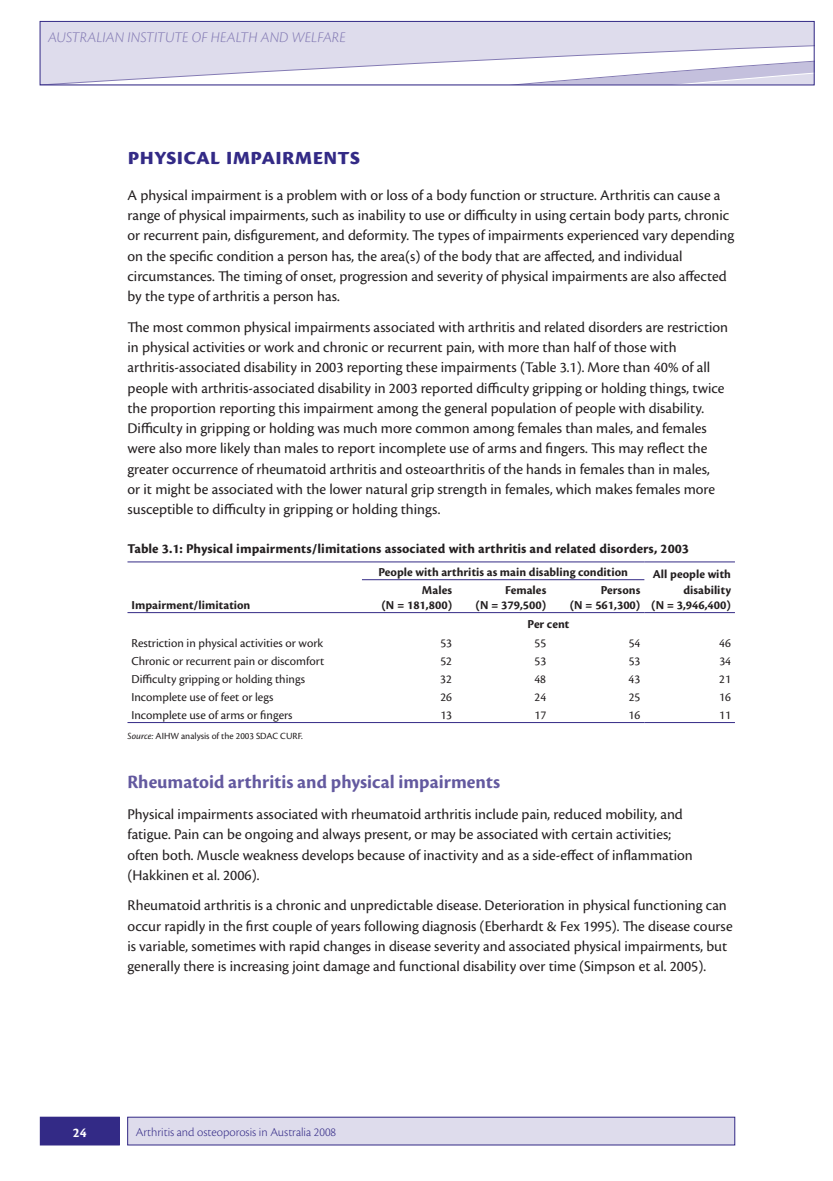
<style>
.page{position:relative;width:833px;height:1181px;background:#fff}
.page>*{position:absolute;margin:0;border:0;box-sizing:border-box;transform-origin:0 0}
.t1{font:700 25.2px "Cronos Pro";color:#332a86}
.t2{font:19.65px "Cronos Pro Bold Subh";color:#63599f}
.t3{font:15.45px/20.2px "Cronos Pro";color:#231f20}
.t4{font:italic 300 15.45px "Cronos Pro";letter-spacing:-.005em;color:#847bb4}
.t5{font:13.95px "Cronos Pro Bold Capt";color:#231f20}
.t6{font:700 13.95px "Cronos Pro";color:#fff}
.t7{font:12.6px "Cronos Pro";color:#231f20}
.t8{font:700 12.6px/15.1px "Cronos Pro";color:#231f20;text-align:right}
.t9{font:300 12.6px "Cronos Pro";color:#332a86}
.t10{font:9.75px "Cronos Pro";color:#231f20}
.s1{font-style:italic}
</style>
<div class="page">
<div style="left:40px;top:21px;width:774px;height:64px;background:#dedcec"></div>
<svg style="left:65px;top:45px;width:747px;height:38px"></svg>
<div style="left:40px;top:21px;width:774px;height:64px;border:1px solid #332a86"></div>
<div style="left:128px;top:1117px;width:607px;height:27px;background:#dedcec"></div>
<div style="left:127px;top:1117px;width:608px;height:28px;border:1px solid #332a86"></div>
<div style="left:40px;top:1117px;width:79px;height:27px;background:#332a86"></div>
<div style="left:40px;top:1117px;width:80px;height:28px;border:1px solid #332a86"></div>
<hr style="left:127px;top:561px;width:517px;height:1px;background:#332a86">
<hr style="left:644px;top:561px;width:91px;height:1px;background:#332a86">
<hr style="left:362px;top:579px;width:282px;height:1px;background:#332a86">
<hr style="left:127px;top:612px;width:517px;height:1px;background:#332a86">
<hr style="left:644px;top:612px;width:91px;height:1px;background:#332a86">
<hr style="left:127px;top:722px;width:517px;height:1px;background:#332a86">
<hr style="left:644px;top:722px;width:91px;height:1px;background:#332a86">
<p class="t4" style="left:48px;top:28px;width:299px">AUSTRALIAN INSTITUTE OF HEALTH AND WELFARE</p>
<h1 class="t1" style="left:127px;top:145px;width:234px">Physical impairments</h1>
<p class="t3" style="left:127px;top:186px;width:608px">A physical impairment is a problem with or loss of a body function or structure. Arthritis can cause a range of physical impairments, such as inability to use or difficulty in using certain body parts, chronic or recurrent pain, disfigurement, and deformity. The types of impairments experienced vary depending on the specific condition a person has, the area(s) of the body that are affected, and individual circumstances. The timing of onset, progression and severity of physical impairments are also affected by the type of arthritis a person has.</p>
<p class="t3" style="left:127px;top:317px;width:602px">The most common physical impairments associated with arthritis and related disorders are restriction in physical activities or work and chronic or recurrent pain, with more than half of those with arthritis-associated disability in 2003 reporting these impairments (Table 3.1). More than 40% of all people with arthritis-associated disability in 2003 reported difficulty gripping or holding things, twice the proportion reporting this impairment among the general population of people with disability.<br>Difficulty in gripping or holding was much more common among females than males, and females were also more likely than males to report incomplete use of arms and fingers. This may reflect the greater occurrence of rheumatoid arthritis and osteoarthritis of the hands in females than in males,<br>or it might be associated with the lower natural grip strength in females, which makes females more susceptible to difficulty in gripping or holding things.</p>
<p class="t5" style="left:127px;top:542px;width:563px">Table 3.1: Physical impairments/limitations associated with arthritis and related disorders, 2003</p>
<p class="t8" style="left:131px;top:598px;width:120px">Impairment/limitation</p>
<p class="t8" style="left:378px;top:565px;width:251px">People with arthritis as main disabling condition</p>
<p class="t8" style="left:651px;top:567px;width:81px">All people with disability<br>(N = 3,946,400)</p>
<p class="t8" style="left:381px;top:583px;width:72px">Males<br>(N = 181,800)</p>
<p class="t8" style="left:476px;top:583px;width:72px">Females<br>(N = 379,500)</p>
<p class="t8" style="left:570px;top:583px;width:72px">Persons<br>(N = 561,300)</p>
<p class="t8" style="left:527px;top:617px;width:43px">Per cent</p>
<p class="t7" style="left:131px;top:638px;width:193px">Restriction in physical activities or work</p>
<p class="t7" style="left:440px;top:638px;width:13px">53</p>
<p class="t7" style="left:535px;top:638px;width:13px">55</p>
<p class="t7" style="left:629px;top:638px;width:13px">54</p>
<p class="t7" style="left:719px;top:638px;width:13px">46</p>
<p class="t7" style="left:131px;top:655px;width:194px">Chronic or recurrent pain or discomfort</p>
<p class="t7" style="left:440px;top:655px;width:13px">52</p>
<p class="t7" style="left:535px;top:655px;width:13px">53</p>
<p class="t7" style="left:629px;top:655px;width:13px">53</p>
<p class="t7" style="left:719px;top:655px;width:13px">34</p>
<p class="t7" style="left:131px;top:673px;width:175px">Difficulty gripping or holding things</p>
<p class="t7" style="left:440px;top:673px;width:13px">32</p>
<p class="t7" style="left:534px;top:673px;width:13px">48</p>
<p class="t7" style="left:628px;top:673px;width:13px">43</p>
<p class="t7" style="left:719px;top:673px;width:13px">21</p>
<p class="t7" style="left:131px;top:691px;width:144px">Incomplete use of feet or legs</p>
<p class="t7" style="left:440px;top:691px;width:13px">26</p>
<p class="t7" style="left:534px;top:691px;width:13px">24</p>
<p class="t7" style="left:629px;top:691px;width:13px">25</p>
<p class="t7" style="left:719px;top:691px;width:13px">16</p>
<p class="t7" style="left:131px;top:709px;width:163px">Incomplete use of arms or fingers</p>
<p class="t7" style="left:440px;top:709px;width:13px">13</p>
<p class="t7" style="left:534px;top:709px;width:13px">17</p>
<p class="t7" style="left:629px;top:709px;width:13px">16</p>
<p class="t7" style="left:719px;top:709px;width:13px">11</p>
<p class="t10" style="left:127px;top:732px;width:177px"><span class="s1">Source:</span> AIHW analysis of the 2003 SDAC CURF.</p>
<p class="t2" style="left:127px;top:773px;width:374px">Rheumatoid arthritis and physical impairments</p>
<p class="t3" style="left:127px;top:805px;width:567px">Physical impairments associated with rheumatoid arthritis include pain, reduced mobility, and fatigue. Pain can be ongoing and always present, or may be associated with certain activities; often both. Muscle weakness develops because of inactivity and as a side-effect of inflammation (Hakkinen et al. 2006).</p>
<p class="t3" style="left:127px;top:896px;width:607px">Rheumatoid arthritis is a chronic and unpredictable disease. Deterioration in physical functioning can occur rapidly in the first couple of years following diagnosis (Eberhardt &amp; Fex 1995). The disease course is variable, sometimes with rapid changes in disease severity and associated physical impairments, but generally there is increasing joint damage and functional disability over time (Simpson et al. 2005).</p>
<p class="t6" style="left:73px;top:1125px;width:15px">24</p>
<p class="t9" style="left:136px;top:1126px;width:202px">Arthritis and osteoporosis in Australia 2008</p>
</div>
